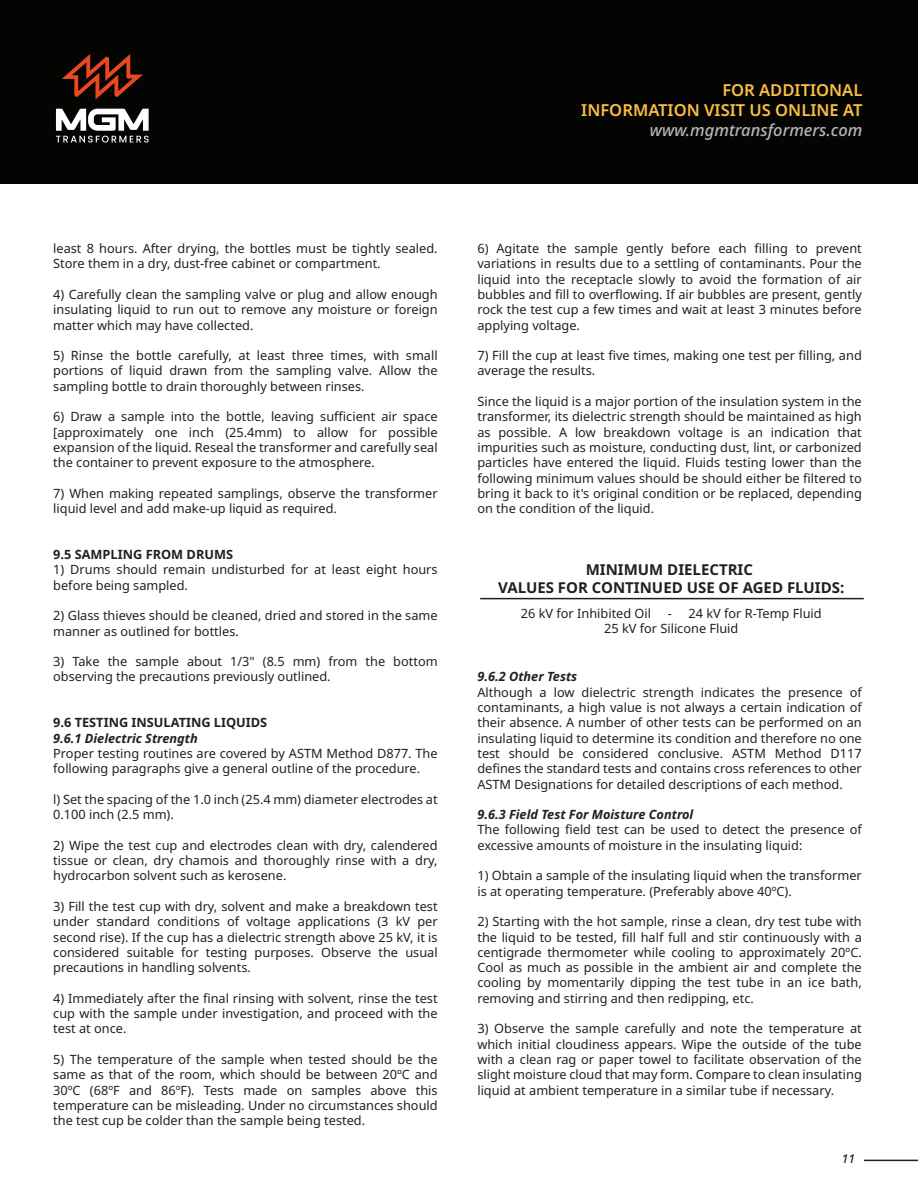
<style>
.page{position:relative;width:918px;height:1188px;background:#fff}
.page>*{position:absolute;margin:0;border:0;box-sizing:border-box;transform-origin:0 0}
.t1{font:600 16.5px/19.8px "Noto Sans";color:#febf40;text-align:right}
.t2{font:italic 500 16.5px "Noto Sans";color:#b4b6b8}
.t3{font:700 15px/18px "Noto Sans";color:#231f20;text-align:center}
.t4{font:12.75px/15.3px "Noto Sans";color:#231f20;text-align:justify}
.t5{font:italic 700 12.75px "Noto Sans";color:#231f20}
.t6{font:700 12.75px "Noto Sans";color:#231f20}
.t7{font:italic 500 12px "Noto Sans";color:#231f20}
</style>
<div class="page">
<div style="left:0;top:0;width:918px;height:184px;background:#040503"></div>
<svg style="left:62px;top:54px;width:81px;height:46px"></svg>
<svg style="left:56px;top:109px;width:93px;height:34px"></svg>
<hr style="left:480px;top:598px;width:384px;height:1px;background:#231f20">
<hr style="left:864px;top:1160px;width:54px;height:1px;background:#231f20">
<p class="t1" style="left:581px;top:81px;width:283px">FOR ADDITIONAL<br>INFORMATION VISIT US ONLINE AT</p>
<p class="t2" style="left:650px;top:118px;width:214px">www.mgmtransformers.com</p>
<p class="t4" style="left:53px;top:241px;width:386px">least 8 hours. After drying, the bottles must be tightly sealed.<br>Store them in a dry, dust-free cabinet or compartment.</p>
<p class="t4" style="left:53px;top:287px;width:386px">4) Carefully clean the sampling valve or plug and allow enough insulating liquid to run out to remove any moisture or foreign matter which may have collected.</p>
<p class="t4" style="left:53px;top:348px;width:386px">5) Rinse the bottle carefully, at least three times, with small portions of liquid drawn from the sampling valve. Allow the sampling bottle to drain thoroughly between rinses.</p>
<p class="t4" style="left:53px;top:409px;width:386px">6) Draw a sample into the bottle, leaving sufficient air space [approximately one inch (25.4mm) to allow for possible expansion of the liquid. Reseal the transformer and carefully seal the container to prevent exposure to the atmosphere.</p>
<p class="t4" style="left:53px;top:486px;width:386px">7) When making repeated samplings, observe the transformer liquid level and add make-up liquid as required.</p>
<p class="t6" style="left:53px;top:545px;width:181px">9.5 SAMPLING FROM DRUMS</p>
<p class="t4" style="left:53px;top:562px;width:386px">1) Drums should remain undisturbed for at least eight hours before being sampled.</p>
<p class="t4" style="left:53px;top:608px;width:386px">2) Glass thieves should be cleaned, dried and stored in the same manner as outlined for bottles.</p>
<p class="t4" style="left:53px;top:654px;width:386px">3) Take the sample about 1/3" (8.5 mm) from the bottom observing the precautions previously outlined.</p>
<p class="t6" style="left:53px;top:714px;width:216px">9.6 TESTING INSULATING LIQUIDS</p>
<p class="t5" style="left:53px;top:729px;width:146px">9.6.1 Dielectric Strength</p>
<p class="t4" style="left:53px;top:746px;width:386px">Proper testing routines are covered by ASTM Method D877. The following paragraphs give a general outline of the procedure.</p>
<p class="t4" style="left:53px;top:792px;width:386px">l) Set the spacing of the 1.0 inch (25.4 mm) diameter electrodes at<br>0.100 inch (2.5 mm).</p>
<p class="t4" style="left:53px;top:838px;width:386px">2) Wipe the test cup and electrodes clean with dry, calendered tissue or clean, dry chamois and thoroughly rinse with a dry, hydrocarbon solvent such as kerosene.</p>
<p class="t4" style="left:53px;top:899px;width:386px">3) Fill the test cup with dry, solvent and make a breakdown test under standard conditions of voltage applications (3 kV per second rise). If the cup has a dielectric strength above 25 kV, it is considered suitable for testing purposes. Observe the usual precautions in handling solvents.</p>
<p class="t4" style="left:53px;top:991px;width:386px">4) Immediately after the final rinsing with solvent, rinse the test cup with the sample under investigation, and proceed with the test at once.</p>
<p class="t4" style="left:53px;top:1052px;width:386px">5) The temperature of the sample when tested should be the same as that of the room, which should be between 20ºC and 30ºC (68ºF and 86ºF). Tests made on samples above this temperature can be misleading. Under no circumstances should the test cup be colder than the sample being tested.</p>
<p class="t4" style="left:477px;top:241px;width:386px">6) Agitate the sample gently before each filling to prevent variations in results due to a settling of contaminants. Pour the liquid into the receptacle slowly to avoid the formation of air bubbles and fill to overflowing. If air bubbles are present, gently rock the test cup a few times and wait at least 3 minutes before applying voltage.</p>
<p class="t4" style="left:477px;top:348px;width:386px">7) Fill the cup at least five times, making one test per filling, and average the results.</p>
<p class="t4" style="left:477px;top:394px;width:386px">Since the liquid is a major portion of the insulation system in the transformer, its dielectric strength should be maintained as high as possible. A low breakdown voltage is an indication that impurities such as moisture, conducting dust, lint, or carbonized particles have entered the liquid. Fluids testing lower than the following minimum values should be should either be filtered to bring it back to it's original condition or be replaced, depending on the condition of the liquid.</p>
<p class="t3" style="left:498px;top:561px;width:348px">MINIMUM DIELECTRIC<br>VALUES FOR CONTINUED USE OF AGED FLUIDS:</p>
<p class="t4" style="left:521px;top:606px;width:132px">26 kV for Inhibited Oil</p>
<p class="t4" style="left:604px;top:606px;width:219px;text-indent:64px">- 24 kV for R-Temp Fluid<br>25 kV for Silicone Fluid</p>
<p class="t5" style="left:477px;top:668px;width:101px">9.6.2 Other Tests</p>
<p class="t4" style="left:477px;top:685px;width:386px">Although a low dielectric strength indicates the presence of contaminants, a high value is not always a certain indication of their absence. A number of other tests can be performed on an insulating liquid to determine its condition and therefore no one test should be considered conclusive. ASTM Method D117 defines the standard tests and contains cross references to other ASTM Designations for detailed descriptions of each method.</p>
<p class="t5" style="left:477px;top:806px;width:217px">9.6.3 Field Test For Moisture Control</p>
<p class="t4" style="left:477px;top:822px;width:386px">The following field test can be used to detect the presence of excessive amounts of moisture in the insulating liquid:</p>
<p class="t4" style="left:477px;top:868px;width:386px">1) Obtain a sample of the insulating liquid when the transformer is at operating temperature. (Preferably above 40ºC).</p>
<p class="t4" style="left:477px;top:914px;width:386px">2) Starting with the hot sample, rinse a clean, dry test tube with the liquid to be tested, fill half full and stir continuously with a centigrade thermometer while cooling to approximately 20ºC.<br>Cool as much as possible in the ambient air and complete the cooling by momentarily dipping the test tube in an ice bath, removing and stirring and then redipping, etc.</p>
<p class="t4" style="left:477px;top:1021px;width:386px">3) Observe the sample carefully and note the temperature at which initial cloudiness appears. Wipe the outside of the tube with a clean rag or paper towel to facilitate observation of the slight moisture cloud that may form. Compare to clean insulating liquid at ambient temperature in a similar tube if necessary.</p>
<p class="t7" style="left:842px;top:1150px;width:15px">11</p>
</div>
